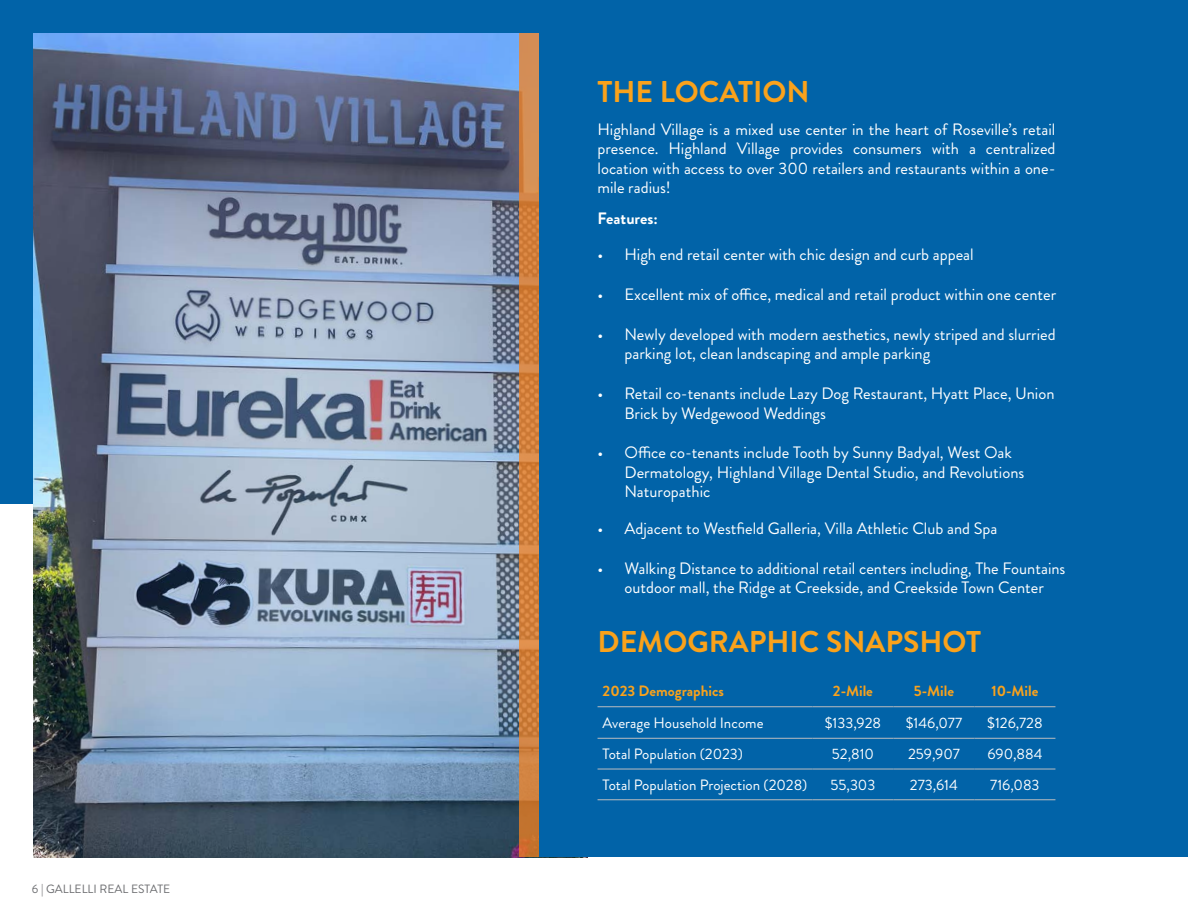
<style>
.page{position:relative;width:1188px;height:918px;background:#fff}
.page>*{position:absolute;margin:0;border:0;box-sizing:border-box;transform-origin:0 0}
.t1{font:700 30px "Brandon Grotesque";color:#faa21b}
.t2{font:16.5px/19.5px "Brandon Grotesque";color:#fff}
.t3{font:700 16.5px "Brandon Grotesque";color:#fff}
.t4{font:15px "Brandon Grotesque";color:#fff}
.t5{font:700 15px "Brandon Grotesque";color:#f9a21c}
.t6{font:12px "Brandon Grotesque";color:#6c6d70}
</style>
<div class="page">
<div style="left:0;top:0;width:1188px;height:503px;background:#0163a8"></div>
<img style="left:34px;top:34px;width:485px;height:823px">
<svg style="left:519px;top:34px;width:21px;height:823px;background:#c77f44"></svg>
<div style="left:540px;top:34px;width:648px;height:823px;background:#0163a8"></div>
<hr style="left:598px;top:738px;width:214px;height:1px;background:#bcbdc0">
<hr style="left:812px;top:738px;width:81px;height:1px;background:#bcbdc0">
<hr style="left:893px;top:738px;width:81px;height:1px;background:#bcbdc0">
<hr style="left:974px;top:738px;width:81px;height:1px;background:#bcbdc0">
<hr style="left:598px;top:769px;width:214px;height:1px;background:#bcbdc0">
<hr style="left:812px;top:769px;width:81px;height:1px;background:#bcbdc0">
<hr style="left:893px;top:769px;width:81px;height:1px;background:#bcbdc0">
<hr style="left:974px;top:769px;width:81px;height:1px;background:#bcbdc0">
<hr style="left:598px;top:799px;width:214px;height:1px;background:#bcbdc0">
<hr style="left:812px;top:799px;width:81px;height:1px;background:#bcbdc0">
<hr style="left:893px;top:799px;width:81px;height:1px;background:#bcbdc0">
<hr style="left:974px;top:799px;width:81px;height:1px;background:#bcbdc0">
<hr style="left:598px;top:706px;width:214px;height:1px;background:#bcbdc0">
<hr style="left:812px;top:706px;width:81px;height:1px;background:#bcbdc0">
<hr style="left:893px;top:706px;width:81px;height:1px;background:#bcbdc0">
<hr style="left:974px;top:706px;width:81px;height:1px;background:#bcbdc0">
<p class="t6" style="left:32px;top:881px;width:140px">6 | GALLELLI REAL ESTATE</p>
<p class="t1" style="left:598px;top:71px;width:214px">THE LOCATION</p>
<p class="t2" style="left:598px;top:120px;width:459px;text-align:justify">Highland Village is a mixed use center in the heart of Roseville’s retail presence. Highland Village provides consumers with a centralized location with access to over 300 retailers and restaurants within a one&shy;mile radius!</p>
<p class="t3" style="left:598px;top:207px;width:62px">Features:</p>
<p class="t2" style="left:598px;top:245px;width:378px">• High end retail center with chic design and curb appeal</p>
<p class="t2" style="left:598px;top:285px;width:460px">• Excellent mix of office, medical and retail product within one center</p>
<p class="t2" style="left:625px;top:325px;width:433px;text-indent:-27px">• Newly developed with modern aesthetics, newly striped and slurried parking lot, clean landscaping and ample parking</p>
<p class="t2" style="left:625px;top:384px;width:431px;text-indent:-27px">• Retail co-tenants include Lazy Dog Restaurant, Hyatt Place, Union<br>Brick by Wedgewood Weddings</p>
<p class="t2" style="left:625px;top:443px;width:401px;text-indent:-27px">• Office co-tenants include Tooth by Sunny Badyal, West Oak<br>Dermatology, Highland Village Dental Studio, and Revolutions<br>Naturopathic</p>
<p class="t2" style="left:598px;top:519px;width:401px">• Adjacent to Westfield Galleria, Villa Athletic Club and Spa</p>
<p class="t2" style="left:598px;top:559px;width:469px;text-align:center">• Walking Distance to additional retail centers including, The Fountains outdoor mall, the Ridge at Creekside, and Creekside Town Center</p>
<p class="t1" style="left:598px;top:620px;width:385px">DEMOGRAPHIC SNAPSHOT</p>
<p class="t5" style="left:603px;top:681px;width:123px">2023 Demographics</p>
<p class="t5" style="left:833px;top:681px;width:42px">2-Mile</p>
<p class="t5" style="left:914px;top:681px;width:42px">5-Mile</p>
<p class="t5" style="left:991px;top:681px;width:48px">10-Mile</p>
<p class="t4" style="left:603px;top:712px;width:162px">Average Household Income</p>
<p class="t4" style="left:825px;top:712px;width:58px">$133,928</p>
<p class="t4" style="left:906px;top:712px;width:58px">$146,077</p>
<p class="t4" style="left:987px;top:712px;width:57px">$126,728</p>
<p class="t4" style="left:603px;top:743px;width:142px">Total Population (2023)</p>
<p class="t4" style="left:832px;top:743px;width:44px">52,810</p>
<p class="t4" style="left:908px;top:743px;width:53px">259,907</p>
<p class="t4" style="left:987px;top:743px;width:57px">690,884</p>
<p class="t4" style="left:603px;top:774px;width:206px">Total Population Projection (2028)</p>
<p class="t4" style="left:831px;top:774px;width:46px">55,303</p>
<p class="t4" style="left:910px;top:774px;width:49px">273,614</p>
<p class="t4" style="left:990px;top:774px;width:51px">716,083</p>
</div>
